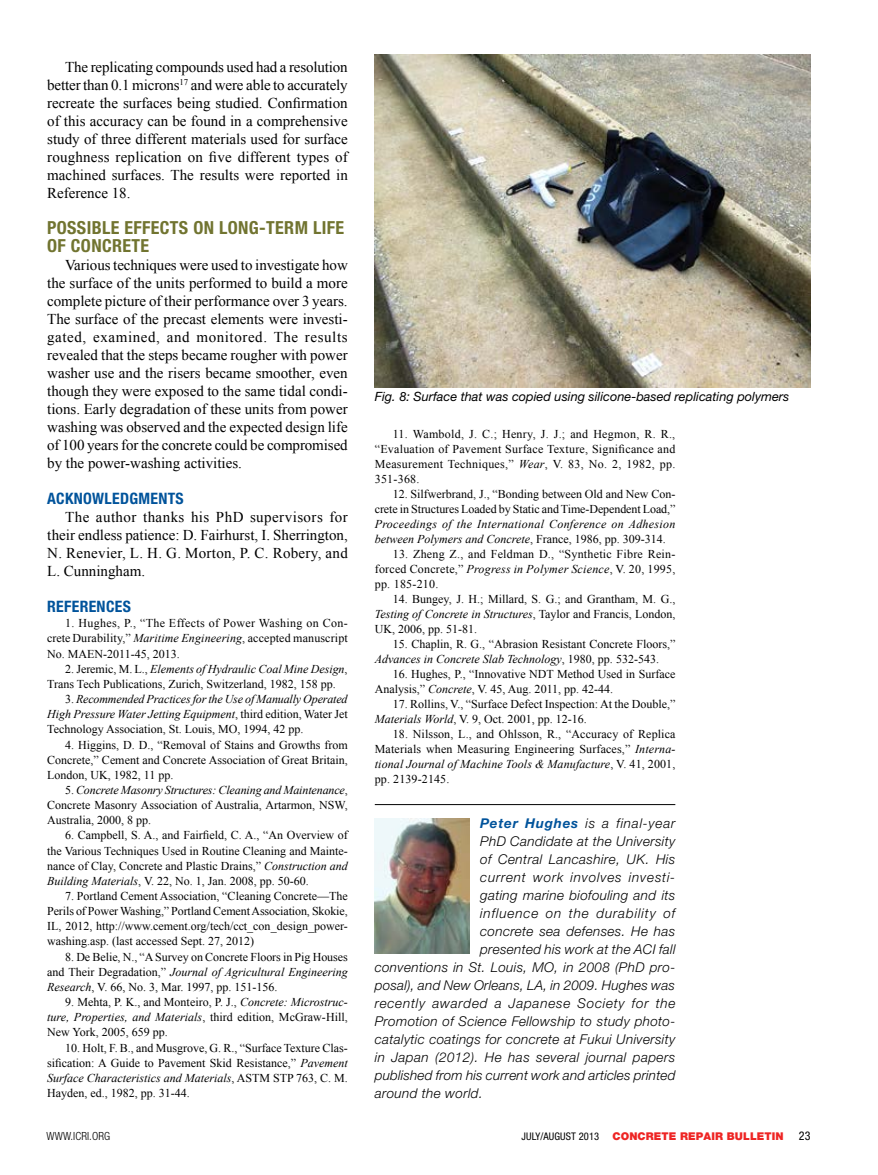
<style>
.page{position:relative;width:878px;height:1175px;background:#fff}
.page>*{position:absolute;margin:0;border:0;box-sizing:border-box;transform-origin:0 0}
.t1{font:700 condensed 18px/18px "Helvetica Neue LT Std";letter-spacing:.02em;color:#717430}
.t2{font:700 condensed 15.75px "Helvetica Neue LT Std";letter-spacing:.02em;color:#00539b}
.t3{font:15px/18px "Times New Roman";color:#000;text-align:justify}
.t4{font:italic 300 13.5px "Helvetica Neue LT Std";letter-spacing:.025em;color:#000}
.t5{font:italic 300 13.5px "Helvetica Neue LT Std";letter-spacing:.055em;color:#000}
.t6{font:italic 300 13.5px "Helvetica Neue LT Std";letter-spacing:.065em;color:#000}
.t7{font:italic 12.75px "Helvetica Neue LT Std";color:#000}
.t8{font:12px/15.1px "Times New Roman";color:#000;text-align:justify}
.t9{font:italic 12px/15.1px "Times New Roman";color:#000;text-align:justify}
.t10{font:italic 12px/15px "Times New Roman";letter-spacing:.025em;color:#000}
.t11{font:condensed 12px "Helvetica Neue LT Std";color:#000}
.t12{font:300 condensed 11.25px "Helvetica Neue LT Std";letter-spacing:.01em;color:#000}
.t13{font:900 10.8px "Helvetica Neue LT Std";letter-spacing:.01em;color:#ee2524}
.s1{font-style:italic}
.s2{font-style:normal}
.s3{font-weight:700;color:#00539b}
.s4{font-weight:400;font-stretch:condensed;font-size:10.5px;color:#000}
</style>
<div class="page">
<hr style="left:375px;top:804px;width:300px;height:1px;background:#000">
<img style="left:375px;top:818px;width:94px;height:135px">
<img style="left:375px;top:54px;width:435px;height:333px">
<p class="t3" style="left:47px;top:58px;width:302px;text-indent:18px">The replicating compounds used had a resolution better than 0.1 microns<sup>17</sup> and were able to accurately recreate the surfaces being studied. Confirmation of this accuracy can be found in a comprehensive study of three different materials used for surface roughness replication on five different types of machined surfaces. The results were reported in Reference 18.</p>
<h1 class="t1" style="left:47px;top:218px;width:298px">POSSIBLE EFFECTS ON LONG-TERM LIFE<br>OF CONCRETE</h1>
<p class="t3" style="left:47px;top:256px;width:302px;text-indent:18px">Various techniques were used to investigate how the surface of the units performed to build a more complete picture of their performance over 3 years.<br>The surface of the precast elements were investi&shy;gated, examined, and monitored. The results revealed that the steps became rougher with power washer use and the risers became smoother, even though they were exposed to the same tidal condi&shy;tions. Early degradation of these units from power washing was observed and the expected design life of 100 years for the concrete could be compromised by the power-washing activities.</p>
<h2 class="t2" style="left:47px;top:489px;width:138px">ACKNOWLEDGMENTS</h2>
<p class="t3" style="left:47px;top:508px;width:302px;text-indent:18px">The author thanks his PhD supervisors for their endless patience: D. Fairhurst, I. Sherrington, N. Renevier, L. H. G. Morton, P. C. Robery, and L. Cunningham.</p>
<h2 class="t2" style="left:47px;top:597px;width:85px">REFERENCES</h2>
<p class="t8" style="left:47px;top:615px;width:302px;text-indent:18px">1. Hughes, P., “The Effects of Power Washing on Con&shy;crete Durability,” <span class="s1">Maritime Engineering</span>, accepted manuscript No. MAEN-2011-45, 2013.</p>
<p class="t8" style="left:47px;top:661px;width:302px;text-indent:18px">2. Jeremic, M. L., <span class="s1">Elements of Hydraulic Coal Mine Design</span>,<br>Trans Tech Publications, Zurich, Switzerland, 1982, 158 pp.</p>
<p class="t9" style="left:47px;top:691px;width:302px;text-indent:18px"><span class="s2">3.</span> Recommended Practices for the Use of Manually Operated High Pressure Water Jetting Equipment<span class="s2">, third edition, Water Jet Technology Association, St. Louis, MO, 1994, 42 pp.</span></p>
<p class="t8" style="left:47px;top:736px;width:302px;text-indent:18px">4. Higgins, D. D., “Removal of Stains and Growths from Concrete,” Cement and Concrete Association of Great Britain, London, UK, 1982, 11 pp.</p>
<p class="t8" style="left:47px;top:782px;width:302px;text-indent:18px">5. <span class="s1">Concrete Masonry Structures: Cleaning and Maintenance</span>, Concrete Masonry Association of Australia, Artarmon, NSW, Australia, 2000, 8 pp.</p>
<p class="t8" style="left:47px;top:827px;width:302px;text-indent:18px">6. Campbell, S. A., and Fairfield, C. A., “An Overview of the Various Techniques Used in Routine Cleaning and Mainte&shy;nance of Clay, Concrete and Plastic Drains,” <span class="s1">Construction and Building Materials</span>, V. 22, No. 1, Jan. 2008, pp. 50-60.</p>
<p class="t8" style="left:47px;top:888px;width:302px;text-indent:18px">7. Portland Cement Association, “Cleaning Concrete—The Perils of Power Washing,” Portland Cement Association, Skokie, IL, 2012, http://www.cement.org/tech/cct_con_design_power&shy;washing.asp. (last accessed Sept. 27, 2012)</p>
<p class="t8" style="left:47px;top:948px;width:302px;text-indent:18px">8. De Belie, N., “A Survey on Concrete Floors in Pig Houses and Their Degradation,” <span class="s1">Journal of Agricultural Engineering Research</span>, V. 66, No. 3, Mar. 1997, pp. 151-156.</p>
<p class="t8" style="left:47px;top:994px;width:302px;text-indent:18px">9. Mehta, P. K., and Monteiro, P. J., <span class="s1">Concrete: Microstruc&shy;ture, Properties, and Materials</span>, third edition, McGraw-Hill, New York, 2005, 659 pp.</p>
<p class="t8" style="left:47px;top:1039px;width:302px;text-indent:18px">10. Holt, F. B., and Musgrove, G. R., “Surface Texture Clas&shy;sification: A Guide to Pavement Skid Resistance,” <span class="s1">Pavement Surface Characteristics and Materials</span>, ASTM STP 763, C. M.<br>Hayden, ed., 1982, pp. 31-44.</p>
<p class="t7" style="left:375px;top:389px;width:416px">Fig. 8: Surface that was copied using silicone-based replicating polymers</p>
<p class="t8" style="left:375px;top:426px;width:302px;text-indent:18px">11. Wambold, J. C.; Henry, J. J.; and Hegmon, R. R., “Evaluation of Pavement Surface Texture, Significance and Measurement Techniques,” <span class="s1">Wear</span>, V. 83, No. 2, 1982, pp.<br>351-368.</p>
<p class="t8" style="left:375px;top:486px;width:302px;text-align:right">12. Silfwerbrand, J., “Bonding between Old and New Con&shy;crete in Structures Loaded by Static and Time-Dependent Load,”</p>
<p class="t10" style="left:375px;top:516px;width:302px">Proceedings of the International Conference on Adhesion between Polymers and Concrete<span class="s2">, France, 1986, pp. 309-314.</span></p>
<p class="t8" style="left:375px;top:546px;width:302px;text-indent:18px">13. Zheng Z., and Feldman D., “Synthetic Fibre Rein&shy;forced Concrete,” <span class="s1">Progress in Polymer Science</span>, V. 20, 1995, pp. 185-210.</p>
<p class="t8" style="left:375px;top:591px;width:302px;text-indent:18px">14. Bungey, J. H.; Millard, S. G.; and Grantham, M. G., <span class="s1">Testing of Concrete in Structures</span>, Taylor and Francis, London, UK, 2006, pp. 51-81.</p>
<p class="t8" style="left:375px;top:636px;width:302px;text-indent:18px">15. Chaplin, R. G., “Abrasion Resistant Concrete Floors,”<br><span class="s1">Advances in Concrete Slab Technology</span>, 1980, pp. 532-543.</p>
<p class="t8" style="left:375px;top:666px;width:302px;text-indent:18px">16. Hughes, P., “Innovative NDT Method Used in Surface<br>Analysis,” <span class="s1">Concrete</span>, V. 45, Aug. 2011, pp. 42-44.</p>
<p class="t8" style="left:375px;top:696px;width:302px;text-indent:18px">17. Rollins, V., “Surface Defect Inspection: At the Double,”<br><span class="s1">Materials World</span>, V. 9, Oct. 2001, pp. 12-16.</p>
<p class="t8" style="left:375px;top:726px;width:302px;text-indent:18px">18. Nilsson, L., and Ohlsson, R., “Accuracy of Replica Materials when Measuring Engineering Surfaces,” <span class="s1">Interna&shy;tional Journal of Machine Tools &amp; Manufacture</span>, V. 41, 2001, pp. 2139-2145.</p>
<p class="t5" style="left:480px;top:815px;width:197px"><span class="s3">Peter Hughes</span> is a final-year</p>
<p class="t4" style="left:480px;top:833px;width:197px">PhD Candidate at the University</p>
<p class="t4" style="left:480px;top:851px;width:197px">of Central Lancashire, UK. His</p>
<p class="t5" style="left:480px;top:869px;width:196px">current work involves investi-</p>
<p class="t4" style="left:480px;top:887px;width:197px">gating marine biofouling and its</p>
<p class="t6" style="left:480px;top:905px;width:196px">influence on the durability of</p>
<p class="t4" style="left:480px;top:923px;width:197px">concrete sea defenses. He has</p>
<p class="t4" style="left:480px;top:941px;width:197px">presented his work at the ACI fall</p>
<p class="t4" style="left:375px;top:959px;width:302px">conventions in St. Louis, MO, in 2008 (PhD pro-</p>
<p class="t4" style="left:375px;top:977px;width:302px">posal), and New Orleans, LA, in 2009. Hughes was</p>
<p class="t5" style="left:375px;top:995px;width:302px">recently awarded a Japanese Society for the</p>
<p class="t4" style="left:375px;top:1013px;width:302px">Promotion of Science Fellowship to study photo-</p>
<p class="t4" style="left:375px;top:1031px;width:302px">catalytic coatings for concrete at Fukui University</p>
<p class="t4" style="left:375px;top:1049px;width:302px">in Japan (2012). He has several journal papers</p>
<p class="t4" style="left:375px;top:1067px;width:302px">published from his current work and articles printed</p>
<p class="t4" style="left:375px;top:1085px;width:109px">around the world.</p>
<p class="t12" style="left:46px;top:1129px;width:65px">WWW.ICRI.ORG</p>
<p class="t13" style="left:521px;top:1130px;width:263px"><span class="s4">JULY/AUGUST 2013</span> CONCRETE REPAIR BULLETIN</p>
<p class="t11" style="left:798px;top:1129px;width:13px">23</p>
</div>
